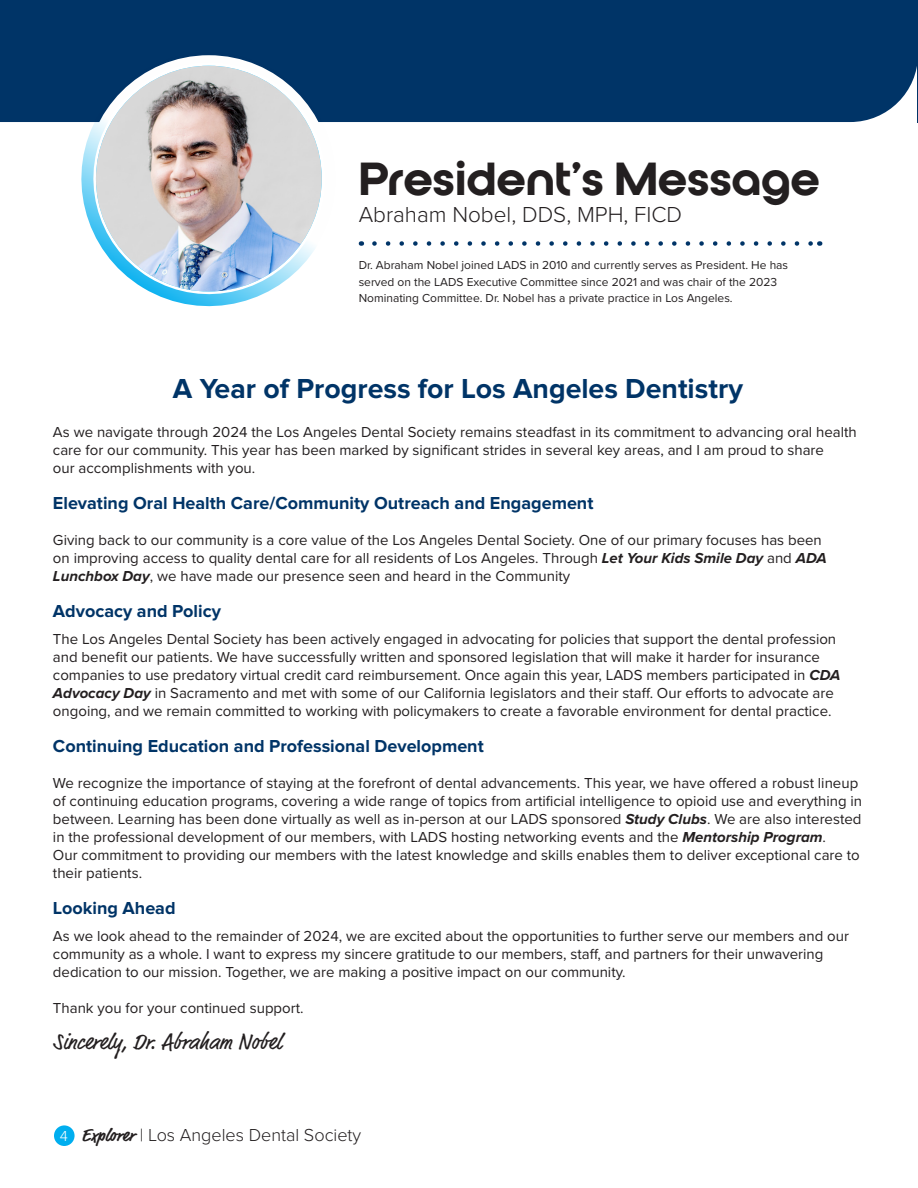
<style>
.page{position:relative;width:918px;height:1188px;background:#fff}
.page>*{position:absolute;margin:0;border:0;box-sizing:border-box;transform-origin:0 0}
.t1{font:700 45px "Qualy";color:#231f20}
.t2{font:700 28.5px "Proxima Nova";color:#003467}
.t3{font:300 22.5px "Proxima Nova";color:#231f20}
.t4{font:22.5px "Market Pro";color:#231f20}
.t5{font:700 18px "Proxima Nova";color:#003467}
.t6{font:300 18px "Proxima Nova";color:#231f20}
.t7{font:15px/18px "Proxima Nova";color:#231f20}
.t8{font:12px/16.5px "Proxima Nova";color:#231f20}
.s1{font-weight:700;font-style:italic}
.s2{font-size:15px;color:#fff}
.s3{font-family:"Market Pro";font-weight:700}
</style>
<div class="page">
<div style="left:54px;top:1125px;width:21px;height:21px;background:#00aeef;border-radius:50%"></div>
<div style="left:0;top:0;width:918px;height:122px;background:#003467"></div>
<svg style="left:374px;top:241px;width:438px;height:5px"></svg>
<svg style="left:54px;top:40px;width:310px;height:267px"></svg>
<h1 class="t1" style="left:359px;top:151px;width:463px">President’s Message</h1>
<h3 class="t3" style="left:359px;top:198px;width:325px">Abraham Nobel, DDS, MPH, FICD</h3>
<p class="t8" style="left:359px;top:256px;width:431px">Dr. Abraham Nobel joined LADS in 2010 and currently serves as President. He has served on the LADS Executive Committee since 2021 and was chair of the 2023<br>Nominating Committee. Dr. Nobel has a private practice in Los Angeles.</p>
<h2 class="t2" style="left:173px;top:372px;width:572px">A Year of Progress for Los Angeles Dentistry</h2>
<p class="t7" style="left:53px;top:422px;width:805px">As we navigate through 2024 the Los Angeles Dental Society remains steadfast in its commitment to advancing oral health care for our community. This year has been marked by significant strides in several key areas, and I am proud to share<br>our accomplishments with you.</p>
<p class="t5" style="left:53px;top:492px;width:542px">Elevating Oral Health Care/Community Outreach and Engagement</p>
<p class="t7" style="left:53px;top:530px;width:775px">Giving back to our community is a core value of the Los Angeles Dental Society. One of our primary focuses has been on improving access to quality dental care for all residents of Los Angeles. Through <span class="s1">Let Your Kids Smile Day</span> and <span class="s1">ADA<br>Lunchbox Day</span>, we have made our presence seen and heard in the Community</p>
<p class="t5" style="left:53px;top:600px;width:169px">Advocacy and Policy</p>
<p class="t7" style="left:53px;top:629px;width:789px">The Los Angeles Dental Society has been actively engaged in advocating for policies that support the dental profession and benefit our patients. We have successfully written and sponsored legislation that will make it harder for insurance companies to use predatory virtual credit card reimbursement. Once again this year, LADS members participated in <span class="s1">CDA Advocacy Day</span> in Sacramento and met with some of our California legislators and their staff. Our efforts to advocate are ongoing, and we remain committed to working with policymakers to create a favorable environment for dental practice.</p>
<p class="t5" style="left:53px;top:735px;width:432px">Continuing Education and Professional Development</p>
<p class="t7" style="left:53px;top:773px;width:811px">We recognize the importance of staying at the forefront of dental advancements. This year, we have offered a robust lineup of continuing education programs, covering a wide range of topics from artificial intelligence to opioid use and everything in between. Learning has been done virtually as well as in-person at our LADS sponsored <span class="s1">Study Clubs</span>. We are also interested in the professional development of our members, with LADS hosting networking events and the <span class="s1">Mentorship Program</span>.<br>Our commitment to providing our members with the latest knowledge and skills enables them to deliver exceptional care to their patients.</p>
<p class="t5" style="left:53px;top:897px;width:124px">Looking Ahead</p>
<p class="t7" style="left:53px;top:926px;width:797px">As we look ahead to the remainder of 2024, we are excited about the opportunities to further serve our members and our community as a whole. I want to express my sincere gratitude to our members, staff, and partners for their unwavering dedication to our mission. Together, we are making a positive impact on our community.</p>
<p class="t7" style="left:53px;top:998px;width:252px">Thank you for your continued support.</p>
<h3 class="t4" style="left:53px;top:1026px;width:230px">Sincerely, Dr. Abraham Nobel</h3>
<p class="t6" style="left:60px;top:1122px;width:303px"><span class="s2">4</span> <span class="s3">Explorer</span> | Los Angeles Dental Society</p>
</div>
